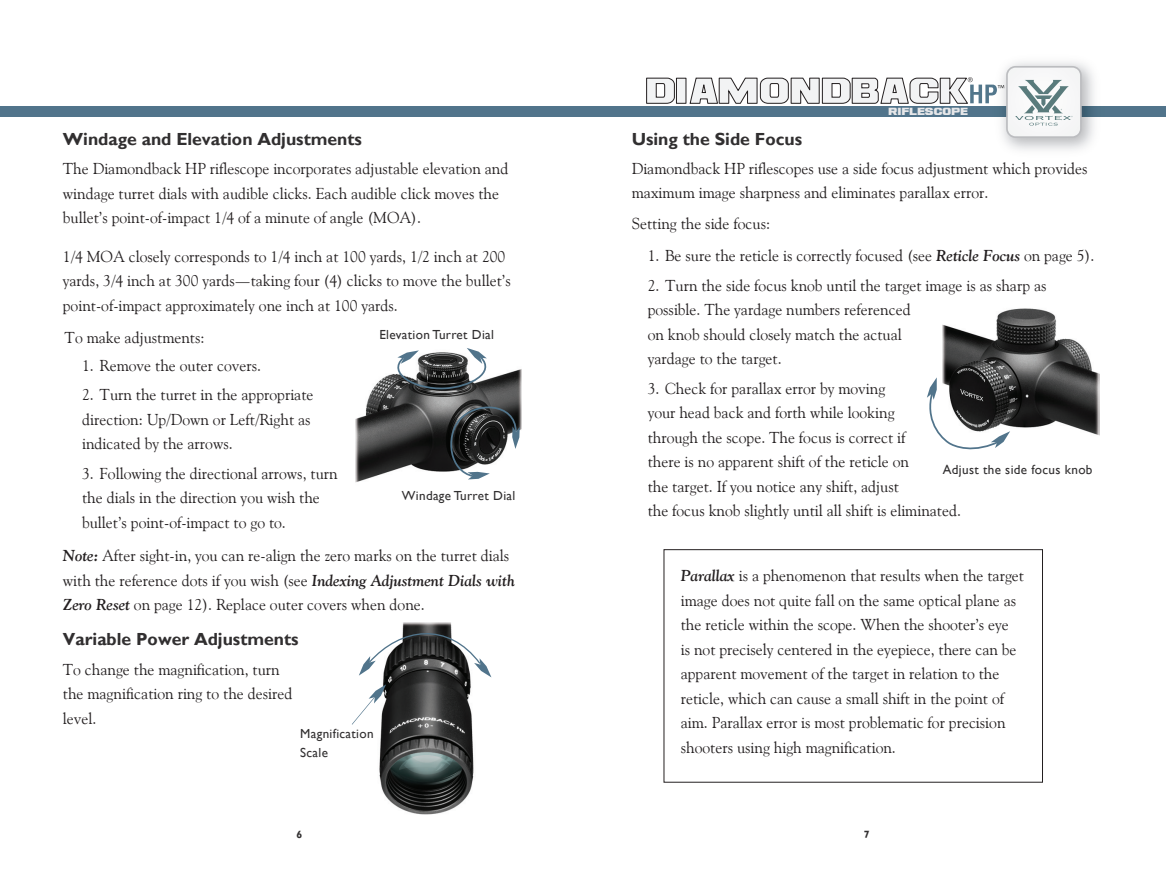
<style>
.page{position:relative;width:1166px;height:882px;background:#fff}
.page>*{position:absolute;margin:0;border:0;box-sizing:border-box;transform-origin:0 0}
.t1{font:700 17.5px "Gill Sans";color:#312f30}
.t2{font:15.75px/24.5px "Goudy Old Style";color:#231f20}
.t3{font:13.12px/19.2px "Gill Sans";letter-spacing:.025em;color:#312f30}
.t4{font:700 10.5px "Gill Sans";color:#312f30}
.t5{font:8.05px "Ash";color:#e6e7e9}
.s1{font-weight:700;font-style:italic}
</style>
<div class="page">
<div style="left:0;top:106px;width:1166px;height:11px;background:#51748b"></div>
<img style="left:1004px;top:62px;width:90px;height:88px">
<img style="left:1081px;top:106px;width:13px;height:11px">
<svg style="left:646px;top:66px;width:435px;height:72px"></svg>
<img style="left:379px;top:677px;width:95px;height:138px">
<div style="left:663px;top:549px;width:379px;height:234px;border:1px solid #231f20"></div>
<svg style="left:359px;top:622px;width:132px;height:55px"></svg>
<svg style="left:352px;top:684px;width:34px;height:41px"></svg>
<img style="left:355px;top:369px;width:166px;height:114px">
<svg style="left:386px;top:348px;width:110px;height:42px"></svg>
<svg style="left:443px;top:401px;width:77px;height:78px"></svg>
<img style="left:942px;top:308px;width:157px;height:127px">
<svg style="left:927px;top:377px;width:83px;height:73px"></svg>
<p class="t1" style="left:63px;top:128px;width:301px">Windage and Elevation Adjustments</p>
<p class="t2" style="left:63px;top:156px;width:447px">The Diamondback HP riflescope incorporates adjustable elevation and windage turret dials with audible clicks. Each audible click moves the bullet’s point-of-impact 1/4 of a minute of angle (MOA).</p>
<p class="t2" style="left:63px;top:244px;width:449px">1/4 MOA closely corresponds to 1/4 inch at 100 yards, 1/2 inch at 200 yards, 3/4 inch at 300 yards—taking four (4) clicks to move the bullet’s point-of-impact approximately one inch at 100 yards.</p>
<p class="t2" style="left:65px;top:325px;width:142px">To make adjustments:</p>
<p class="t2" style="left:82px;top:353px;width:180px">1. Remove the outer covers.</p>
<p class="t2" style="left:82px;top:382px;width:233px">2. Turn the turret in the appropriate direction: Up/Down or Left/Right as indicated by the arrows.</p>
<p class="t2" style="left:82px;top:461px;width:257px">3. Following the directional arrows, turn the dials in the direction you wish the bullet’s point-of-impact to go to.</p>
<p class="t3" style="left:379px;top:325px;width:116px">Elevation Turret Dial</p>
<p class="t3" style="left:402px;top:486px;width:115px">Windage Turret Dial</p>
<p class="t2" style="left:63px;top:543px;width:453px"><span class="s1">Note:</span> After sight-in, you can re-align the zero marks on the turret dials with the reference dots if you wish (see <span class="s1">Indexing Adjustment Dials with<br>Zero Reset</span> on page 12). Replace outer covers when done.</p>
<p class="t1" style="left:63px;top:629px;width:237px">Variable Power Adjustments</p>
<p class="t2" style="left:63px;top:657px;width:231px">To change the magnification, turn the magnification ring to the desired level.</p>
<p class="t3" style="left:300px;top:724px;width:75px">Magnification<br>Scale</p>
<p class="t1" style="left:631px;top:128px;width:172px">Using the Side Focus</p>
<p class="t5" style="left:889px;top:107px;width:81px">RIFLESCOPE</p>
<p class="t2" style="left:631px;top:156px;width:457px">Diamondback HP riflescopes use a side focus adjustment which provides maximum image sharpness and eliminates parallax error.</p>
<p class="t2" style="left:631px;top:211px;width:140px">Setting the side focus:</p>
<p class="t2" style="left:647px;top:243px;width:448px">1. Be sure the reticle is correctly focused (see <span class="s1">Reticle Focus</span> on page 5).</p>
<p class="t2" style="left:647px;top:272px;width:400px">2. Turn the side focus knob until the target image is as sharp as possible. The yardage numbers referenced<br>on knob should closely match the actual<br>yardage to the target.</p>
<p class="t2" style="left:647px;top:375px;width:315px">3. Check for parallax error by moving<br>your head back and forth while looking<br>through the scope. The focus is correct if<br>there is no apparent shift of the reticle on<br>the target. If you notice any shift, adjust<br>the focus knob slightly until all shift is eliminated.</p>
<p class="t3" style="left:942px;top:460px;width:151px">Adjust the side focus knob</p>
<p class="t2" style="left:681px;top:563px;width:345px"><span class="s1">Parallax</span> is a phenomenon that results when the target image does not quite fall on the same optical plane as the reticle within the scope. When the shooter’s eye<br>is not precisely centered in the eyepiece, there can be apparent movement of the target in relation to the reticle, which can cause a small shift in the point of aim. Parallax error is most problematic for precision shooters using high magnification.</p>
<p class="t4" style="left:296px;top:828px;width:7px">6</p>
<p class="t4" style="left:863px;top:828px;width:7px">7</p>
</div>
